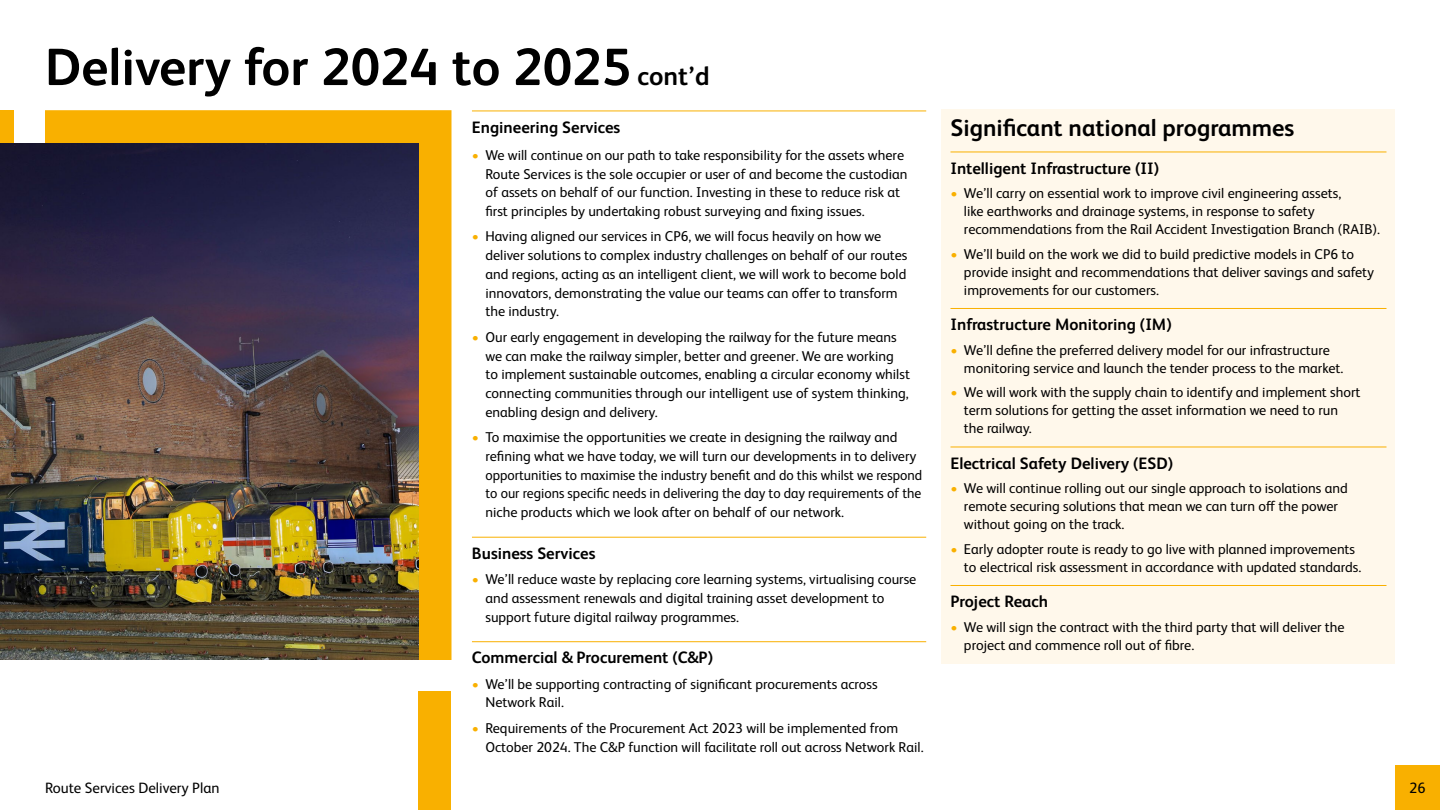
<style>
.page{position:relative;width:1440px;height:810px;background:#fff}
.page>*{position:absolute;margin:0;border:0;box-sizing:border-box;transform-origin:0 0}
.t1{font:700 52.5px "Network Rail Sans";color:#000}
.H2_INNER{font:700 24px "Network Rail Sans";color:#000}
.H3_INNER{font:700 16.5px "Network Rail Sans";color:#000}
.H2_INNER-2{font:700 16.5px "Network Rail Sans";color:#000}
.t2{font:15px "Network Rail Sans";color:#000}
.t3{font:14.25px/18.8px "Network Rail Sans";color:#000}
.s1{font-size:26.25px}
.s2{color:#f9b000}
</style>
<div class="page">
<div style="left:0;top:110px;width:14px;height:33px;background:#f9b000"></div>
<div style="left:45px;top:110px;width:407px;height:550px;background:#f9b000"></div>
<div style="left:418px;top:692px;width:34px;height:118px;background:#f9b000"></div>
<div style="left:1395px;top:765px;width:45px;height:45px;background:#f9b000"></div>
<hr style="left:472px;top:111px;width:454px;height:1px;background:#f9b000">
<hr style="left:472px;top:537px;width:454px;height:1px;background:#f9b000">
<hr style="left:472px;top:641px;width:454px;height:1px;background:#f9b000">
<div style="left:942px;top:109px;width:453px;height:555px;background:#fff8eb"></div>
<hr style="left:950px;top:152px;width:436px;height:1px;background:#f9b000">
<hr style="left:950px;top:308px;width:436px;height:1px;background:#f9b000">
<hr style="left:950px;top:447px;width:436px;height:1px;background:#f9b000">
<hr style="left:950px;top:585px;width:436px;height:1px;background:#f9b000">
<img style="left:0;top:144px;width:419px;height:516px">
<h1 class="t1" style="left:45px;top:31px;width:666px">Delivery for 2024 to 2025 <span class="s1">cont’d</span></h1>
<h2 class="H2_INNER-2" style="left:472px;top:116px;width:150px">Engineering Services</h2>
<p class="t3" style="left:485px;top:145px;width:424px;text-indent:-14px"><span class="s2">•</span> We will continue on our path to take responsibility for the assets where Route Services is the sole occupier or user of and become the custodian of assets on behalf of our function. Investing in these to reduce risk at first principles by undertaking robust surveying and fixing issues.</p>
<p class="t3" style="left:485px;top:226px;width:424px;text-indent:-14px"><span class="s2">•</span> Having aligned our services in CP6, we will focus heavily on how we deliver solutions to complex industry challenges on behalf of our routes and regions, acting as an intelligent client, we will work to become bold innovators, demonstrating the value our teams can offer to transform the industry.</p>
<p class="t3" style="left:485px;top:327px;width:426px;text-indent:-14px"><span class="s2">•</span> Our early engagement in developing the railway for the future means we can make the railway simpler, better and greener. We are working<br>to implement sustainable outcomes, enabling a circular economy whilst connecting communities through our intelligent use of system thinking, enabling design and delivery.</p>
<p class="t3" style="left:485px;top:427px;width:438px;text-indent:-14px"><span class="s2">•</span> To maximise the opportunities we create in designing the railway and refining what we have today, we will turn our developments in to delivery opportunities to maximise the industry benefit and do this whilst we respond to our regions specific needs in delivering the day to day requirements of the niche products which we look after on behalf of our network.</p>
<h3 class="H3_INNER" style="left:472px;top:542px;width:125px">Business Services</h3>
<p class="t3" style="left:485px;top:569px;width:432px;text-indent:-14px"><span class="s2">•</span> We’ll reduce waste by replacing core learning systems, virtualising course and assessment renewals and digital training asset development to support future digital railway programmes.</p>
<h3 class="H3_INNER" style="left:472px;top:646px;width:243px">Commercial &amp; Procurement (C&amp;P)</h3>
<p class="t3" style="left:485px;top:674px;width:394px;text-indent:-14px"><span class="s2">•</span> We’ll be supporting contracting of significant procurements across<br>Network Rail.</p>
<p class="t3" style="left:485px;top:718px;width:440px;text-indent:-14px"><span class="s2">•</span> Requirements of the Procurement Act 2023 will be implemented from<br>October 2024. The C&amp;P function will facilitate roll out across Network Rail.</p>
<h2 class="H2_INNER" style="left:950px;top:112px;width:346px">Significant national programmes</h2>
<h3 class="H3_INNER" style="left:950px;top:157px;width:210px">Intelligent Infrastructure (II)</h3>
<p class="t3" style="left:964px;top:184px;width:418px;line-height:18px;text-indent:-14px"><span class="s2">•</span> We’ll carry on essential work to improve civil engineering assets,<br>like earthworks and drainage systems, in response to safety recommendations from the Rail Accident Investigation Branch (RAIB).</p>
<p class="t3" style="left:964px;top:244px;width:412px;line-height:18px;text-indent:-14px"><span class="s2">•</span> We’ll build on the work we did to build predictive models in CP6 to provide insight and recommendations that deliver savings and safety improvements for our customers.</p>
<h3 class="H3_INNER" style="left:950px;top:313px;width:223px">Infrastructure Monitoring (IM)</h3>
<p class="t3" style="left:964px;top:340px;width:381px;line-height:18px;text-indent:-14px"><span class="s2">•</span> We’ll define the preferred delivery model for our infrastructure monitoring service and launch the tender process to the market.</p>
<p class="t3" style="left:964px;top:383px;width:398px;line-height:18px;text-indent:-14px"><span class="s2">•</span> We will work with the supply chain to identify and implement short term solutions for getting the asset information we need to run the railway.</p>
<h3 class="H3_INNER" style="left:950px;top:452px;width:224px">Electrical Safety Delivery (ESD)</h3>
<p class="t3" style="left:964px;top:479px;width:385px;line-height:18px;text-indent:-14px"><span class="s2">•</span> We will continue rolling out our single approach to isolations and remote securing solutions that mean we can turn off the power without going on the track.</p>
<p class="t3" style="left:964px;top:539px;width:399px;line-height:18px;text-indent:-14px"><span class="s2">•</span> Early adopter route is ready to go live with planned improvements to electrical risk assessment in accordance with updated standards.</p>
<h3 class="H3_INNER" style="left:950px;top:590px;width:99px">Project Reach</h3>
<p class="t3" style="left:964px;top:617px;width:382px;line-height:18px;text-indent:-14px"><span class="s2">•</span> We will sign the contract with the third party that will deliver the project and commence roll out of fibre.</p>
<p class="t2" style="left:45px;top:778px;width:176px">Route Services Delivery Plan</p>
<p class="t2" style="left:1409px;top:778px;width:18px">26</p>
</div>
